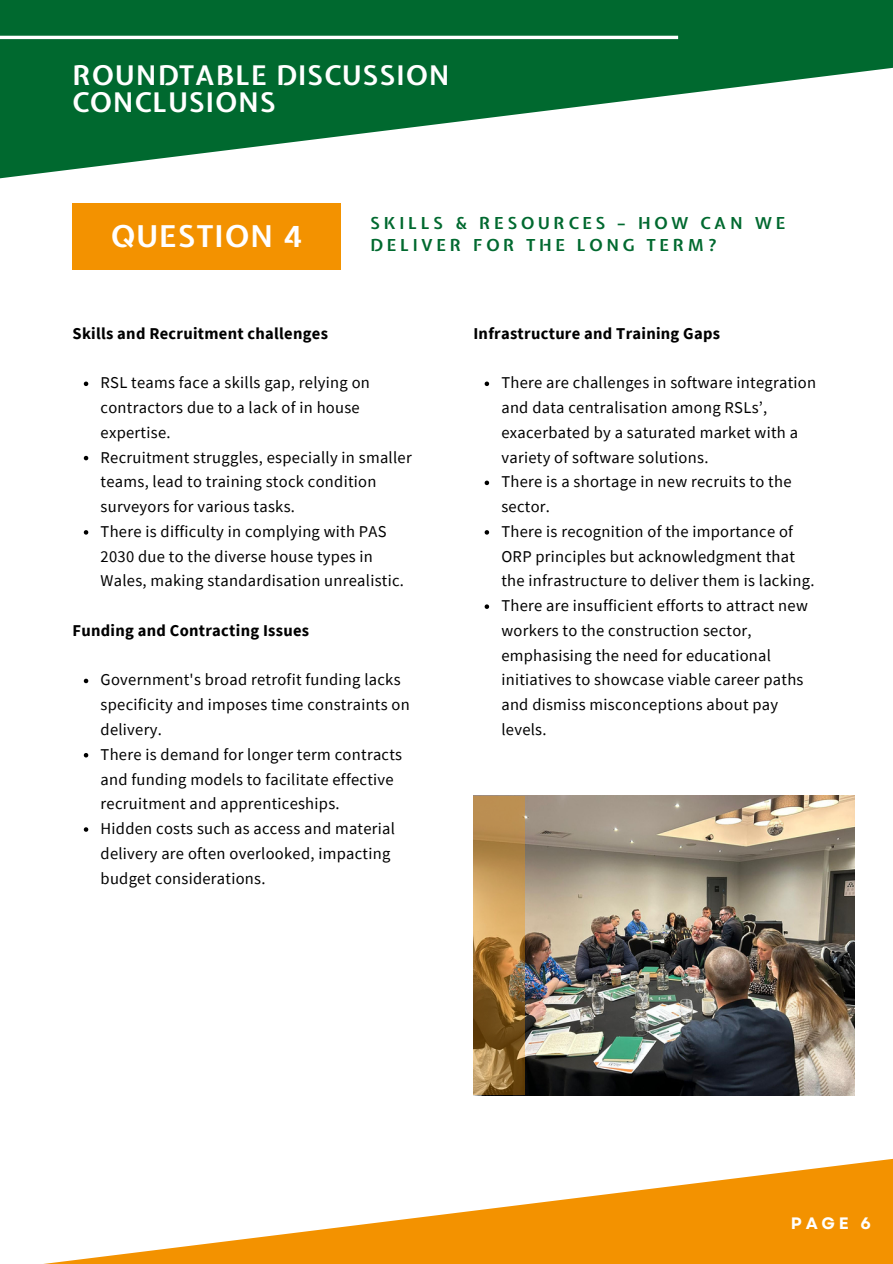
<style>
.page{position:relative;width:893px;height:1264px;background:#fff}
.page>*{position:absolute;margin:0;border:0;box-sizing:border-box;transform-origin:0 0}
.t1{font:700 30px "Expletus Sans";letter-spacing:.045em;color:#fff}
.t2{font:700 27px "Expletus Sans";letter-spacing:.045em;color:#fff}
.t3{font:16.5px/24.8px "Source Sans Pro";letter-spacing:.015em;color:#000}
.t4{font:700 16.5px "Source Sans Pro";letter-spacing:.015em;color:#000}
.t5{font:700 16.5px/22.5px "Expletus Sans";letter-spacing:.23em;color:#00692f}
.t6{font:700 16.5px "Garet";color:#fff}
</style>
<div class="page">
<svg style="left:0;top:0;width:892px;height:179px;fill:#00692f"></svg>
<hr style="left:0;top:36px;width:678px;height:3px;background:#fff">
<svg style="left:52px;top:1159px;width:840px;height:104px"></svg>
<div style="left:73px;top:204px;width:267px;height:66px;background:#f39200"></div>
<svg style="left:84px;top:381px;width:4px;height:5px"></svg>
<svg style="left:84px;top:456px;width:4px;height:4px"></svg>
<svg style="left:84px;top:530px;width:4px;height:4px"></svg>
<svg style="left:84px;top:678px;width:4px;height:5px"></svg>
<svg style="left:84px;top:753px;width:4px;height:4px"></svg>
<svg style="left:84px;top:827px;width:4px;height:4px"></svg>
<svg style="left:484px;top:381px;width:5px;height:5px"></svg>
<svg style="left:484px;top:480px;width:5px;height:5px"></svg>
<svg style="left:484px;top:530px;width:5px;height:4px"></svg>
<svg style="left:484px;top:604px;width:5px;height:5px"></svg>
<img style="left:473px;top:795px;width:381px;height:300px">
<svg style="left:473px;top:795px;width:51px;height:299px;background:#ab8144"></svg>
<p class="t2" style="left:73px;top:57px;width:378px">ROUNDTABLE DISCUSSION</p>
<p class="t2" style="left:73px;top:84px;width:205px">CONCLUSIONS</p>
<p class="t1" style="left:111px;top:215px;width:192px">QUESTION 4</p>
<p class="t5" style="left:370px;top:211px;width:416px">SKILLS &amp; RESOURCES – HOW CAN WE<br>DELIVER FOR THE LONG TERM?</p>
<p class="t4" style="left:73px;top:322px;width:257px">Skills and Recruitment challenges</p>
<p class="t3" style="left:101px;top:370px;width:271px">RSL teams face a skills gap, relying on contractors due to a lack of in house expertise.</p>
<p class="t3" style="left:101px;top:444px;width:312px">Recruitment struggles, especially in smaller teams, lead to training stock condition surveyors for various tasks.</p>
<p class="t3" style="left:101px;top:518px;width:305px">There is difficulty in complying with PAS<br>2030 due to the diverse house types in<br>Wales, making standardisation unrealistic.</p>
<p class="t4" style="left:73px;top:619px;width:238px">Funding and Contracting Issues</p>
<p class="t3" style="left:101px;top:667px;width:311px">Government's broad retrofit funding lacks specificity and imposes time constraints on delivery.</p>
<p class="t3" style="left:101px;top:741px;width:303px">There is demand for longer term contracts and funding models to facilitate effective recruitment and apprenticeships.</p>
<p class="t3" style="left:101px;top:815px;width:296px">Hidden costs such as access and material delivery are often overlooked, impacting budget considerations.</p>
<p class="t4" style="left:473px;top:322px;width:248px">Infrastructure and Training Gaps</p>
<p class="t3" style="left:501px;top:370px;width:316px">There are challenges in software integration and data centralisation among RSLs’, exacerbated by a saturated market with a variety of software solutions.</p>
<p class="t3" style="left:501px;top:469px;width:291px">There is a shortage in new recruits to the sector.</p>
<p class="t3" style="left:501px;top:518px;width:314px">There is recognition of the importance of<br>ORP principles but acknowledgment that the infrastructure to deliver them is lacking.</p>
<p class="t3" style="left:501px;top:593px;width:308px">There are insufficient efforts to attract new workers to the construction sector, emphasising the need for educational initiatives to showcase viable career paths and dismiss misconceptions about pay levels.</p>
<p class="t6" style="left:790px;top:1211px;width:82px">PAGE 6</p>
<p class="t6" style="left:860px;top:1211px;width:12px">3</p>
</div>
